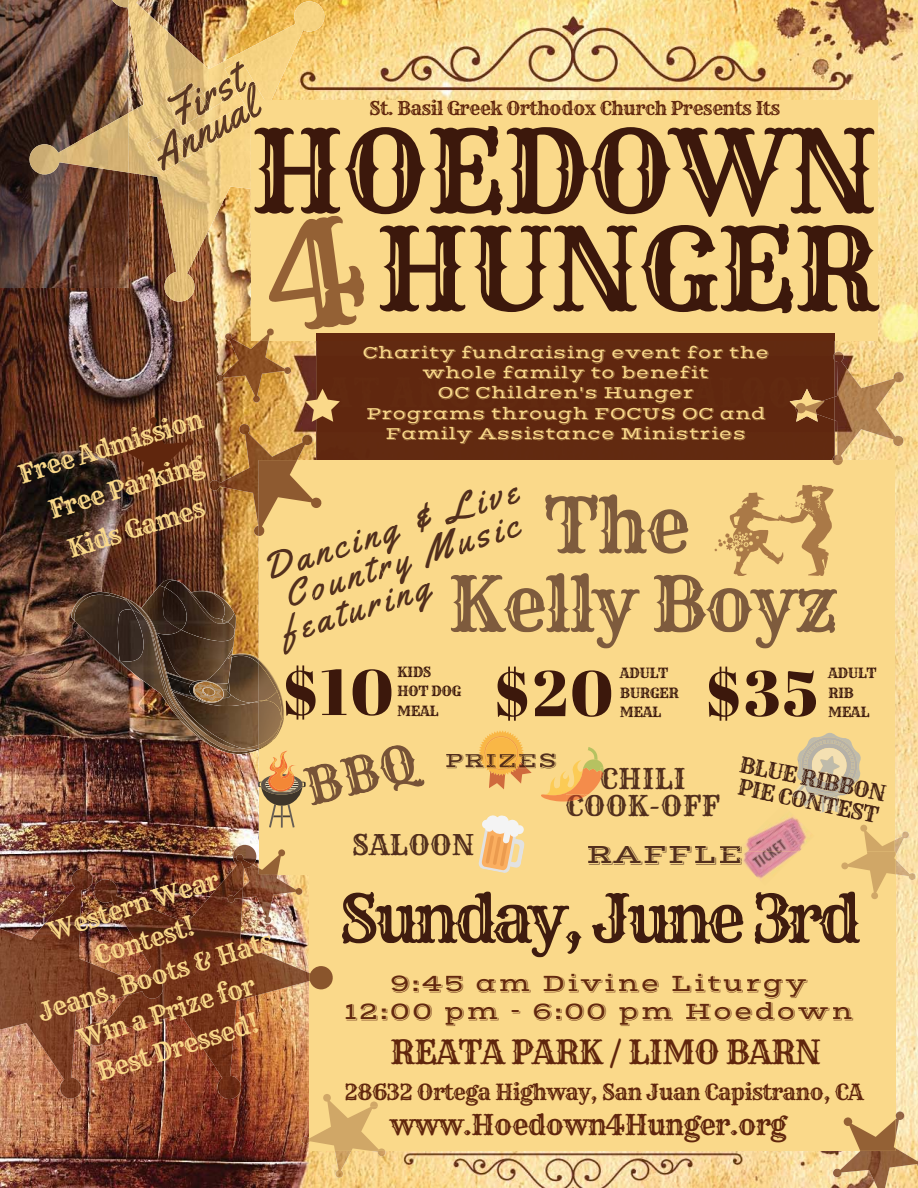
<style>
.page{position:relative;width:918px;height:1188px;background:#fff}
.page>*{position:absolute;margin:0;border:0;box-sizing:border-box;transform-origin:0 0}
.t1{font:112.05px "Rye";letter-spacing:-.02em;color:#3c180c}
.t2{font:74.7px/78.8px "Rye";letter-spacing:-.03em;color:#7e5b3d}
.t3{font:65.4px "Rye";letter-spacing:-.07em;color:#3f1c0f}
.t4{font:64.35px "Abril Fatface";color:#3c180c}
.t5{font:37.35px "Yellowtail";color:#522f1d}
.t6{font:32.7px "Rye";letter-spacing:-.03em;color:#60260d}
.t7{font:28.05px "Rye";letter-spacing:-.03em;color:#60260d}
.t8{font:28.05px/27px "Rye";letter-spacing:.01em;color:#522f1d;text-align:center}
.t9{font:28.05px "Vast Shadow";letter-spacing:.01em;color:#522f1d}
.t10{font:24.9px/37px "Rye";color:#fad98a;text-align:center}
.t11{font:24.9px/28.2px "Vast Shadow";letter-spacing:.06em;color:#63290f;text-align:center}
.t12{font:21.75px "Rye";letter-spacing:-.03em;color:#60260d}
.t13{font:21.75px "Rye";color:#472515}
.t14{font:21.75px "Vast Shadow";letter-spacing:.01em;color:#522f1d}
.t15{font:18.6px "Rye";letter-spacing:-.03em;color:#60260d}
.t16{font:17.85px/20.2px "Vast Shadow";color:#fad98a;text-align:center}
.t17{font:13.8px/19px "Rye";letter-spacing:-.03em;color:#3c180c}
.s1{color:#4f2516}
.s2{color:#462417}
.s3{color:#993e25}
</style>
<div class="page">
<img style="left:0;top:0;width:918px;height:1188px">
<div style="left:251px;top:100px;width:627px;height:241px;background:#fad98a"></div>
<div style="left:316px;top:341px;width:519px;height:119px;background:#60270f"></div>
<div style="left:316px;top:333px;width:519px;height:8px;background:#63290f"></div>
<div style="left:259px;top:460px;width:635px;height:414px;background:#fad98a"></div>
<div style="left:309px;top:852px;width:586px;height:299px;background:#fad98a"></div>
<svg style="left:305px;top:389px;width:35px;height:33px"></svg>
<img style="left:0;top:869px;width:83px;height:230px">
<hr style="left:415px;top:907px;width:2px;height:36px;background:#3f1c0f">
<svg style="left:455px;top:905px;width:77px;height:29px"></svg>
<svg style="left:565px;top:933px;width:4px;height:21px"></svg>
<hr style="left:668px;top:907px;width:2px;height:36px;background:#3f1c0f">
<img style="left:83px;top:845px;width:226px;height:254px">
<svg style="left:309px;top:966px;width:24px;height:23px"></svg>
<img style="left:128px;top:978px;width:36px;height:21px">
<img style="left:72px;top:661px;width:35px;height:52px">
<img style="left:165px;top:580px;width:72px;height:16px">
<img style="left:181px;top:583px;width:42px;height:10px">
<img style="left:205px;top:591px;width:29px;height:5px">
<img style="left:212px;top:593px;width:22px;height:3px">
<img style="left:141px;top:585px;width:40px;height:8px">
<img style="left:162px;top:588px;width:27px;height:5px">
<img style="left:70px;top:592px;width:73px;height:69px">
<img style="left:120px;top:596px;width:133px;height:156px">
<img style="left:107px;top:593px;width:98px;height:140px">
<img style="left:143px;top:616px;width:116px;height:138px">
<img style="left:118px;top:621px;width:1px;height:40px">
<img style="left:259px;top:687px;width:24px;height:13px">
<img style="left:233px;top:654px;width:20px;height:1px">
<img style="left:232px;top:655px;width:27px;height:9px">
<img style="left:259px;top:660px;width:19px;height:31px">
<svg style="left:227px;top:654px;width:6px;height:5px"></svg>
<img style="left:172px;top:691px;width:87px;height:57px">
<img style="left:243px;top:745px;width:8px;height:4px">
<img style="left:119px;top:621px;width:1px;height:40px">
<img style="left:146px;top:620px;width:68px;height:127px">
<img style="left:70px;top:592px;width:52px;height:29px">
<img style="left:107px;top:593px;width:18px;height:7px">
<img style="left:212px;top:702px;width:12px;height:1px">
<img style="left:212px;top:701px;width:12px;height:1px">
<svg style="left:212px;top:680px;width:18px;height:21px"></svg>
<img style="left:121px;top:596px;width:91px;height:142px">
<svg style="left:153px;top:672px;width:20px;height:27px"></svg>
<svg style="left:200px;top:738px;width:15px;height:9px"></svg>
<img style="left:0;top:0;width:128px;height:288px">
<img style="left:128px;top:0;width:199px;height:302px">
<img style="left:27px;top:0;width:101px;height:174px">
<img style="left:165px;top:83px;width:34px;height:43px">
<img style="left:167px;top:83px;width:26px;height:42px">
<img style="left:196px;top:87px;width:16px;height:30px">
<img style="left:186px;top:89px;width:22px;height:27px">
<svg style="left:186px;top:93px;width:6px;height:12px"></svg>
<img style="left:195px;top:90px;width:12px;height:25px">
<img style="left:203px;top:87px;width:20px;height:21px">
<img style="left:205px;top:87px;width:11px;height:19px">
<img style="left:199px;top:93px;width:6px;height:2px">
<img style="left:207px;top:93px;width:4px;height:17px">
<img style="left:198px;top:95px;width:7px;height:16px">
<img style="left:207px;top:95px;width:1px;height:16px">
<svg style="left:205px;top:93px;width:2px;height:18px"></svg>
<img style="left:214px;top:77px;width:12px;height:25px">
<img style="left:219px;top:78px;width:7px;height:23px">
<img style="left:214px;top:86px;width:10px;height:16px">
<svg style="left:214px;top:87px;width:2px;height:15px"></svg>
<img style="left:219px;top:86px;width:5px;height:15px">
<img style="left:225px;top:60px;width:28px;height:30px">
<img style="left:230px;top:61px;width:16px;height:20px">
<img style="left:147px;top:128px;width:44px;height:44px">
<img style="left:157px;top:129px;width:21px;height:42px">
<img style="left:181px;top:134px;width:22px;height:21px">
<img style="left:183px;top:134px;width:18px;height:19px">
<img style="left:175px;top:140px;width:15px;height:19px">
<svg style="left:175px;top:141px;width:3px;height:7px"></svg>
<img style="left:183px;top:142px;width:5px;height:16px">
<img style="left:191px;top:123px;width:27px;height:25px">
<img style="left:199px;top:124px;width:18px;height:24px">
<img style="left:191px;top:132px;width:12px;height:17px">
<img style="left:191px;top:134px;width:10px;height:15px">
<img style="left:199px;top:132px;width:4px;height:16px">
<svg style="left:199px;top:134px;width:2px;height:14px"></svg>
<img style="left:210px;top:114px;width:16px;height:9px">
<img style="left:215px;top:115px;width:11px;height:24px">
<img style="left:209px;top:124px;width:6px;height:15px">
<img style="left:215px;top:123px;width:4px;height:16px">
<svg style="left:215px;top:124px;width:2px;height:15px"></svg>
<img style="left:301px;top:1136px;width:85px;height:42px">
<svg style="left:309px;top:1094px;width:76px;height:57px"></svg>
<div style="left:370px;top:1101px;width:8px;height:5px;background:#d0a767"></div>
<img style="left:895px;top:831px;width:21px;height:49px">
<svg style="left:118px;top:417px;width:76px;height:75px;background:#6c381f"></svg>
<img style="left:216px;top:333px;width:75px;height:69px">
<img style="left:209px;top:424px;width:104px;height:112px">
<svg style="left:253px;top:460px;width:253px;height:200px"></svg>
<img style="left:796px;top:352px;width:109px;height:108px">
<svg style="left:833px;top:460px;width:10px;height:5px"></svg>
<svg style="left:790px;top:389px;width:34px;height:33px"></svg>
<svg style="left:706px;top:485px;width:128px;height:147px"></svg>
<svg style="left:478px;top:730px;width:126px;height:143px"></svg>
<div style="left:540px;top:754px;width:16px;height:15px;background:#fad98a"></div>
<div style="left:588px;top:846px;width:25px;height:6px;background:#fad98a"></div>
<div style="left:588px;top:852px;width:25px;height:13px;background:#fad98a"></div>
<svg style="left:707px;top:733px;width:188px;height:210px"></svg>
<img style="left:242px;top:865px;width:61px;height:58px">
<svg style="left:259px;top:849px;width:26px;height:25px"></svg>
<img style="left:227px;top:854px;width:26px;height:48px">
<img style="left:833px;top:1111px;width:85px;height:77px">
<svg style="left:843px;top:1117px;width:52px;height:34px"></svg>
<svg style="left:226px;top:81px;width:143px;height:260px"></svg>
<img style="left:251px;top:700px;width:55px;height:128px">
<h3 class="t10" style="left:14px;top:457px;width:193px;line-height:42.8px;rotate:-17deg">Free Admission -Free Parking<br>Kids Games</h3>
<p class="t15" style="left:369px;top:100px;width:413px">St. Basil-Greek Orthodox Church Presents Its</p>
<h1 class="t1" style="left:250px;top:125px;width:629px">HOEDOWN</h1>
<h1 class="t1" style="left:250px;top:223px;width:630px">- - -HUNGER</h1>
<p class="t16" style="left:363px;top:344px;width:408px">Charity fundraising event for the whole family to benefit<br>OC Children's Hunger<br>Programs through FOCUS OC and<br>Family Assistance Ministries</p>
<h3 class="t5" style="left:256px;top:547px;width:267px;rotate:-17deg">Dancing &amp; Live</h3>
<h2 class="t2" style="left:448px;top:494px;width:392px;text-indent:96px">The<br>Kelly Boyz</h2>
<h3 class="t5" style="left:278px;top:574px;width:246px;rotate:-17deg">Country Music</h3>
<h3 class="t5" style="left:276px;top:610px;width:154px;rotate:-17deg">featuring</h3>
<h3 class="t4" style="left:282px;top:656px;width:127px">$10-</h3>
<p class="t17" style="left:397px;top:664px;width:69px">KIDS-<br>HOT DOG-<br>MEAL</p>
<h3 class="t4" style="left:493px;top:657px;width:150px">$20 -</h3>
<p class="t17" style="left:620px;top:665px;width:61px">ADULT<br>BURGER<br>MEAL</p>
<h3 class="t4" style="left:705px;top:657px;width:143px">$35--</h3>
<p class="t17" style="left:828px;top:665px;width:50px">ADULT<br>RIB<br>MEAL</p>
<p class="t14" style="left:445px;top:753px;width:114px">PRI<span class="s1">Z</span>ES</p>
<h3 class="t8" style="left:352px;top:835px;width:124px">SALOON</h3>
<p class="t13" style="left:742px;top:755px;width:151px;rotate:12deg">BLUE R<span class="s2">IB</span>BON</p>
<h3 class="t8" style="left:566px;top:768px;width:156px"><span class="s3">C</span>HILI<br><span class="s3">CO</span>OK-OFF</h3>
<p class="t13" style="left:740px;top:777px;width:145px;rotate:12deg">PIE CONTEST</p>
<h3 class="t9" style="left:586px;top:844px;width:160px">RAFFLE</h3>
<h3 class="t10" style="left:12px;top:926px;width:247px;rotate:-17deg">Western Wear<br>Contest!<br>Jeans, Boots &amp; Hats<br>Win a Prize for<br>Best Dressed!</h3>
<h3 class="t3" style="left:338px;top:891px;width:524px">Sunday, June 3rd</h3>
<h3 class="t11" style="left:344px;top:972px;width:511px">9:45 am Divine Liturgy<br>12:00 pm - 6:00 pm Hoedown</h3>
<h3 class="t6" style="left:383px;top:1039px;width:440px">-REATA PARK / LIMO BARN</h3>
<p class="t12" style="left:344px;top:1083px;width:521px">28632 Ortega Highway, San Juan Capistrano, CA</p>
<h3 class="t7" style="left:390px;top:1113px;width:398px">www.Hoedown4Hunger.org</h3>
</div>
